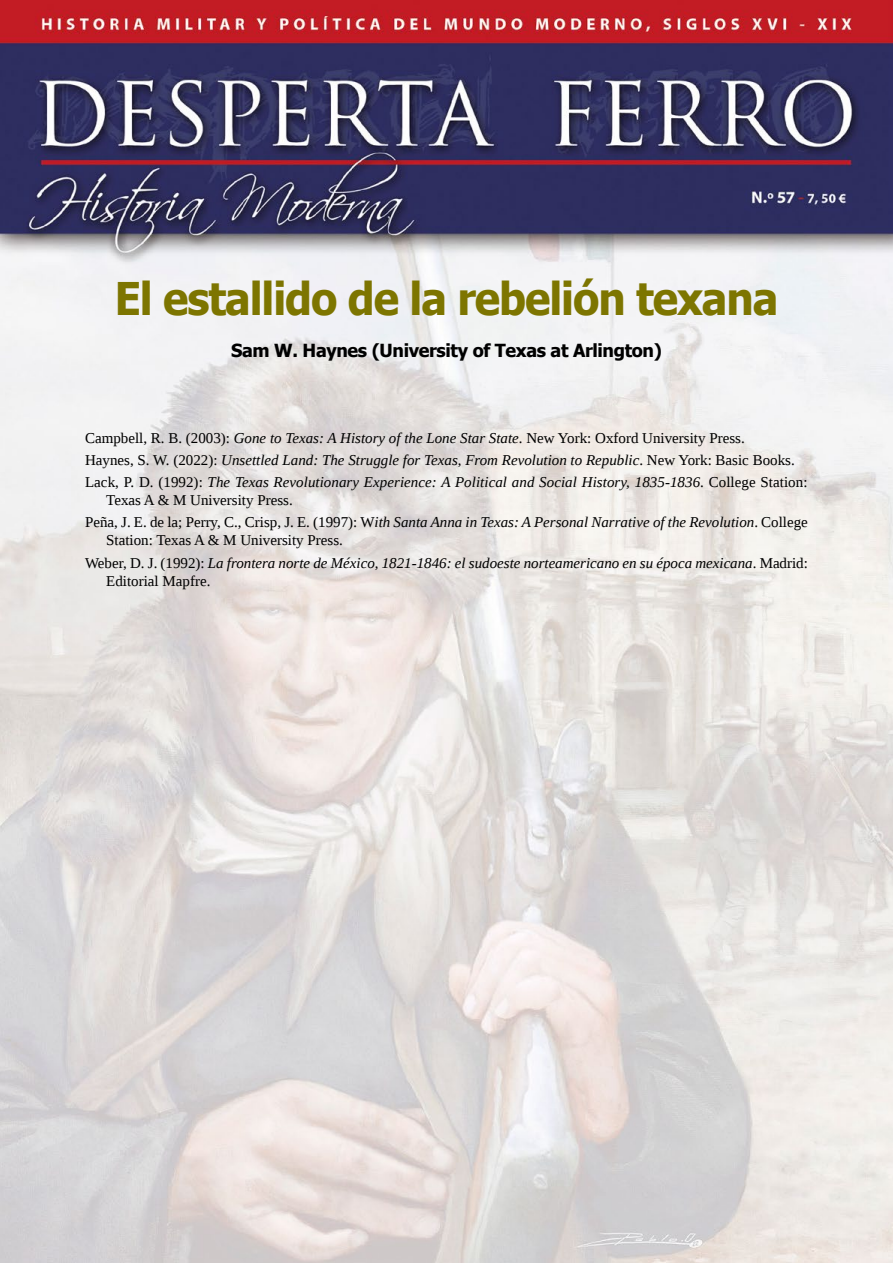
<style>
.page{position:relative;width:893px;height:1263px;background:#fff}
.page>*{position:absolute;margin:0;border:0;box-sizing:border-box;transform-origin:0 0}
.t1{font:700 45px "Tahoma";letter-spacing:-.025em;color:#7d7500;scale:.95 1}
.t2{font:700 18px "Tahoma";letter-spacing:-.02em;color:#000}
.t3{font:italic 15px/22.2px "Liberation Serif";color:#000}
.t4{font:15px/22.2px "Liberation Serif";color:#000}
.s1{font-style:normal}
.s2{font-style:italic}
</style>
<div class="page">
<img style="left:0;top:0;width:893px;height:1263px">
<h1 class="t1" style="left:115px;top:278px;width:700px">El estallido de la rebelión texana</h1>
<p class="t2" style="left:231px;top:342px;width:432px">Sam W. Haynes (University of Texas at Arlington)</p>
<p class="t3" style="left:85px;top:428px;width:724px"><span class="s1">Campbell, R. B. (2003):</span> Gone to Texas: A History of the Lone Star State<span class="s1">. New York: Oxford University Press.<br>Haynes, S. W. (2022):</span> Unsettled Land: The Struggle for Texas, From Revolution to Republic<span class="s1">. New York: Basic Books.<br>Lack, P. D. (1992):</span> The Texas Revolutionary Experience: A Political and Social History, 1835-1836<span class="s1">. College Station:</span></p>
<p class="t4" style="left:85px;top:490px;width:724px;text-indent:21px">Texas A &amp; M University Press.<br>Peña, J. E. de la; Perry, C., Crisp, J. E. (1997): W<span class="s2">ith Santa Anna in Texas: A Personal Narrative of the Revolution</span>. College</p>
<p class="t3" style="left:85px;top:531px;width:724px;text-indent:21px"><span class="s1">Station: Texas A &amp; M University Press.<br>Weber, D. J. (1992):</span> La frontera norte de México, 1821-1846: el sudoeste norteamericano en su época mexicana<span class="s1">. Madrid:</span></p>
<p class="t4" style="left:106px;top:571px;width:106px">Editorial Mapfre.</p>
</div>
